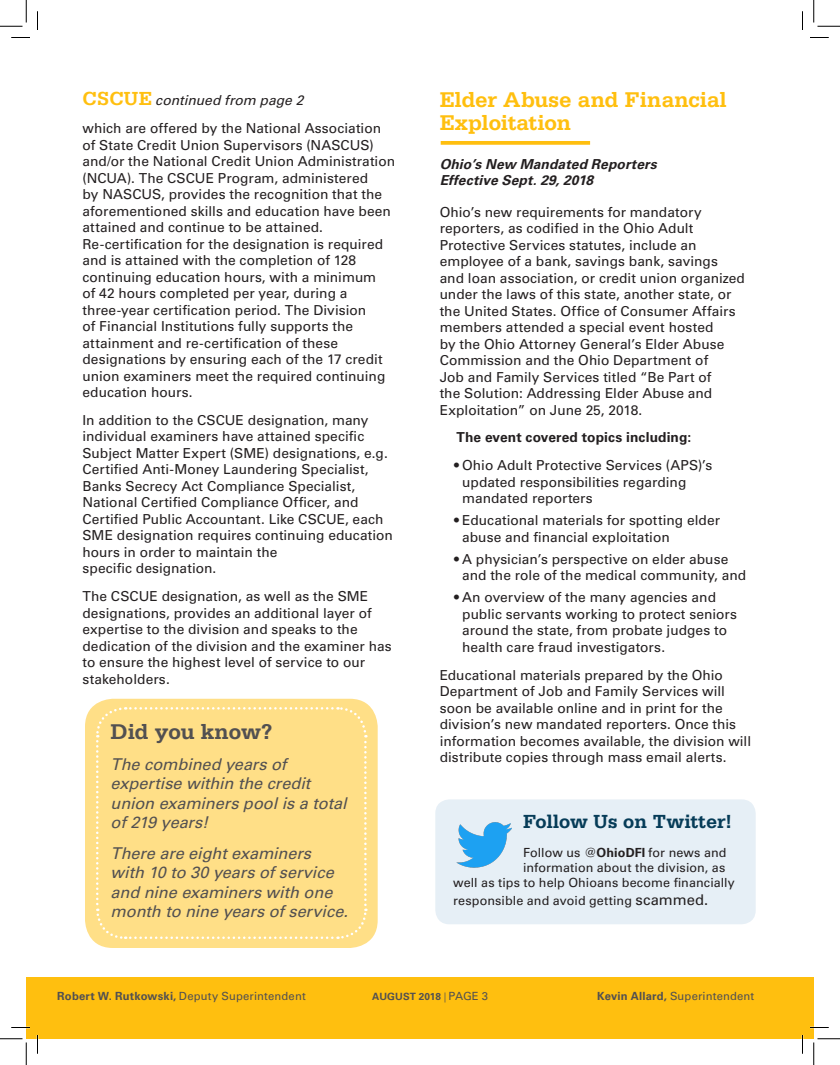
<style>
.page{position:relative;width:840px;height:1065px;background:#fff}
.page>*{position:absolute;margin:0;border:0;box-sizing:border-box;transform-origin:0 0}
.t1{font:700 22.5px/22.5px "Serifa Std";letter-spacing:-.015em;color:#ffbf0f}
.t2{font:700 22.5px "Serifa Std";letter-spacing:-.01em;color:#525051}
.t3{font:700 20px "Serifa Std";letter-spacing:-.015em;color:#063c58}
.t4{font:italic 16.25px/19.5px "Univers LT Pro 55 Roman";color:#525051}
.t5{font:13.75px/16.5px "Univers LT Pro 55 Roman";color:#231f20}
.t6{font:italic 700 13.75px/16.5px "Univers LT Pro 65";color:#231f20}
.t7{font:700 13.75px "Univers LT Pro 65";letter-spacing:.01em;color:#231f20}
.t8{font:italic 13.75px "Univers LT Pro 55 Roman";color:#231f20}
.t9{font:12.62px "Univers LT Pro 55 Roman";letter-spacing:.005em;color:#231f20}
.t10{font:11.25px "Univers LT Pro 55 Roman";letter-spacing:.015em;color:#525051}
.t11{font:700 10px "Univers LT Pro 65";letter-spacing:.01em;color:#525051}
.s1{font-family:"Serifa Std";font-weight:700;font-style:normal;font-size:20px;color:#ffbf0f}
.s2{font-family:"Univers LT Pro 65";font-weight:700}
.s3{font-size:14.75px}
.s4{font-family:"Minion Pro";font-weight:400}
.s5{font-family:"Univers LT Pro 55 Roman";font-weight:400;font-size:11.25px}
</style>
<div class="page">
<div style="left:26px;top:977px;width:788px;height:62px;background:#ffbf0f"></div>
<div style="left:85px;top:699px;width:293px;height:249px;background:#ffdf87;border-radius:28px"></div>
<svg style="left:96px;top:707px;width:272px;height:232px"></svg>
<svg style="left:441px;top:141px;width:149px;height:4px"></svg>
<div style="left:435px;top:799px;width:321px;height:125px;background:#e6eff6;border-radius:14px"></div>
<img style="left:456px;top:822px;width:56px;height:45px">
<svg style="left:11px;top:37px;width:19px;height:1px"></svg>
<svg style="left:810px;top:37px;width:19px;height:1px"></svg>
<svg style="left:11px;top:1027px;width:19px;height:1px"></svg>
<svg style="left:810px;top:1027px;width:19px;height:1px"></svg>
<svg style="left:37px;top:11px;width:1px;height:19px"></svg>
<svg style="left:37px;top:1035px;width:1px;height:19px"></svg>
<svg style="left:802px;top:11px;width:1px;height:19px"></svg>
<svg style="left:802px;top:1035px;width:1px;height:19px"></svg>
<svg style="left:0;top:0;width:27px;height:27px"></svg>
<svg style="left:0;top:1039px;width:27px;height:26px"></svg>
<svg style="left:814px;top:0;width:26px;height:27px"></svg>
<svg style="left:814px;top:1039px;width:26px;height:26px"></svg>
<p class="t8" style="left:82px;top:92px;width:226px"><span class="s1">C S C U E</span> continued from page 2</p>
<p class="t5" style="left:82px;top:120px;width:314px">which are offered by the National Association of State Credit Union Supervisors (NASCUS) and/or the National Credit Union Administration (NCUA). The CSCUE Program, administered<br>by NASCUS, provides the recognition that the aforementioned skills and education have been attained and continue to be attained.<br>Re-certification for the designation is required and is attained with the completion of 128 continuing education hours, with a minimum<br>of 42 hours completed per year, during a three-year certification period. The Division<br>of Financial Institutions fully supports the attainment and re-certification of these designations by ensuring each of the 17 credit union examiners meet the required continuing education hours.</p>
<p class="t5" style="left:82px;top:412px;width:312px">In addition to the CSCUE designation, many individual examiners have attained specific Subject Matter Expert (SME) designations, e.g.<br>Certified Anti-Money Laundering Specialist, Banks Secrecy Act Compliance Specialist, National Certified Compliance Officer, and Certified Public Accountant. Like CSCUE, each SME designation requires continuing education hours in order to maintain the<br>specific designation.</p>
<p class="t5" style="left:82px;top:588px;width:311px">The CSCUE designation, as well as the SME designations, provides an additional layer of expertise to the division and speaks to the dedication of the division and the examiner has to ensure the highest level of service to our stakeholders.</p>
<p class="t2" style="left:111px;top:718px;width:163px">Did you know?</p>
<p class="t4" style="left:111px;top:754px;width:242px">The combined yearsof expertise within the credit union examinerspoolisa total of219 years!</p>
<p class="t4" style="left:111px;top:843px;width:243px">There are eightexaminers with 10 to 30 yearsofservice and nine examinerswith one month to nine yearsofservice.</p>
<p class="t1" style="left:440px;top:88px;width:289px">Elder Abuse and Financial<br>Exploitation</p>
<p class="t6" style="left:440px;top:156px;width:222px">Ohio’sNew Mandated Reporters<br>Effective Sept.29,2018</p>
<p class="t5" style="left:440px;top:204px;width:307px">Ohio’s new requirements for mandatory reporters, as codified in the Ohio Adult Protective Services statutes, include an employee of a bank, savings bank, savings and loan association, or credit union organized under the laws of this state, another state, or the United States. Office of Consumer Affairs members attended a special event hosted<br>by the Ohio Attorney General’s Elder Abuse Commission and the Ohio Department of<br>Job and Family Services titled “Be Part of<br>the Solution: Addressing Elder Abuse and Exploitation” on June 25, 2018.</p>
<p class="t7" style="left:457px;top:429px;width:236px">The event covered topics including:</p>
<p class="t5" style="left:462px;top:457px;width:252px;text-indent:-8px">• Ohio Adult Protective Services (APS)’s updated responsibilities regarding mandated reporters</p>
<p class="t5" style="left:462px;top:512px;width:259px;text-indent:-8px">• Educational materials for spotting elder abuse and financial exploitation</p>
<p class="t5" style="left:462px;top:551px;width:286px;text-indent:-8px">• A physician’s perspective on elder abuse and the role of the medical community, and</p>
<p class="t5" style="left:462px;top:589px;width:276px;text-indent:-8px">• An overview of the many agencies and public servants working to protect seniors around the state, from probate judges to health care fraud investigators.</p>
<p class="t5" style="left:440px;top:667px;width:313px">Educational materials prepared by the Ohio Department of Job and Family Services will soon be available online and in print for the division’s new mandated reporters. Once this information becomes available, the division will distribute copies through mass email alerts.</p>
<p class="t3" style="left:523px;top:810px;width:211px">Follow Us on Twitter!</p>
<p class="t9" style="left:523px;top:845px;width:205px">Follow us @<span class="s2">OhioDFI</span> for news and</p>
<p class="t9" style="left:523px;top:860px;width:204px">information about the division, as</p>
<p class="t9" style="left:453px;top:875px;width:283px">well as tips to help Ohioans become financially</p>
<p class="t9" style="left:453px;top:893px;width:257px">responsible and avoid getting <span class="s3">scammed.</span></p>
<p class="t10" style="left:57px;top:989px;width:250px"><span class="s2">Robert W. Rutkowski,</span> Deputy Superintendent</p>
<p class="t11" style="left:372px;top:990px;width:117px">AUGUST 2018 <span class="s4">|</span> <span class="s5">PAGE 3</span></p>
<p class="t10" style="left:597px;top:989px;width:159px"><span class="s2">Kevin Allard,</span> Superintendent</p>
</div>
